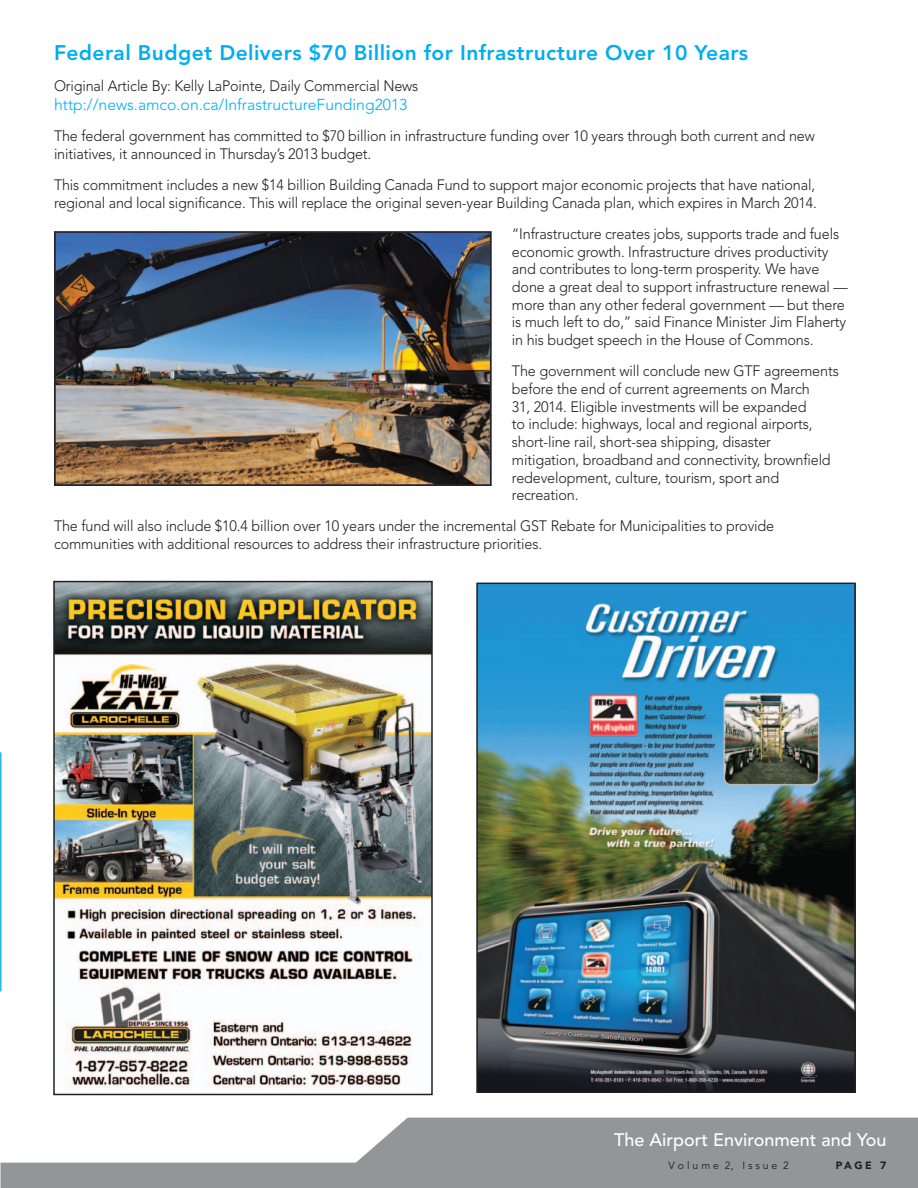
<style>
.page{position:relative;width:918px;height:1188px;background:#fff}
.page>*{position:absolute;margin:0;border:0;box-sizing:border-box;transform-origin:0 0}
.t1{font:800 21px "Avenir LT Std";letter-spacing:.02em;color:#00aeef}
.t2{font:500 18px "Avenir LT Std";color:#fff}
.t3{font:300 15.75px "Avenir LT Std";color:#00aeef}
.t4{font:300 15px/17.7px "Avenir LT Std";letter-spacing:-.01em;color:#231f20;scale:.96 1}
.t5{font:10.5px "Avenir LT Std";color:#231f20}
.t6{font:900 10.5px "Avenir LT Std";color:#231f20}
</style>
<div class="page">
<svg style="left:1px;top:1118px;width:917px;height:70px;fill:#939598"></svg>
<img style="left:57px;top:234px;width:432px;height:249px">
<div style="left:54px;top:231px;width:438px;height:255px;border:2px solid #25252e"></div>
<svg style="left:0;top:752px;width:2px;height:239px"></svg>
<img style="left:56px;top:584px;width:374px;height:505px">
<div style="left:53px;top:581px;width:380px;height:514px;border:2px solid #231f20"></div>
<img style="left:479px;top:586px;width:374px;height:504px">
<div style="left:476px;top:583px;width:380px;height:510px;border:2px solid #231f20"></div>
<h1 class="t1" style="left:54px;top:40px;width:696px">Federal Budget Delivers $70 Billion for Infrastructure Over 10 Years</h1>
<p class="t4" style="left:54px;top:77px;width:381px">Original Article By: Kelly LaPointe, Daily Commercial News</p>
<p class="t3" style="left:54px;top:95px;width:355px">http://news.amco.on.ca/InfrastructureFunding2013</p>
<p class="t4" style="left:54px;top:127px;width:794px">The federal government has committed to $70 billion in infrastructure funding over 10 years through both current and new initiatives, it announced in Thursday’s 2013 budget.</p>
<p class="t4" style="left:54px;top:176px;width:796px">This commitment includes a new $14 billion Building Canada Fund to support major economic projects that have national, regional and local significance. This will replace the original seven-year Building Canada plan, which expires in March 2014.</p>
<p class="t4" style="left:512px;top:225px;width:351px">“Infrastructure creates jobs, supports trade and fuels economic growth. Infrastructure drives productivity and contributes to long-term prosperity. We have done a great deal to support infrastructure renewal — more than any other federal government — but there is much left to do,” said Finance Minister Jim Flaherty in his budget speech in the House of Commons.</p>
<p class="t4" style="left:512px;top:362px;width:342px">The government will conclude new GTF agreements before the end of current agreements on March<br>31, 2014. Eligible investments will be expanded<br>to include: highways, local and regional airports, short-line rail, short-sea shipping, disaster mitigation, broadband and connectivity, brownfield redevelopment, culture, tourism, sport and recreation.</p>
<p class="t4" style="left:54px;top:517px;width:752px">The fund will also include $10.4 billion over 10 years under the incremental GST Rebate for Municipalities to provide communities with additional resources to address their infrastructure priorities.</p>
<p class="t2" style="left:614px;top:1129px;width:274px">The Airport Environment and You</p>
<p class="t5" style="left:669px;top:1159px;width:122px">V o l u m e 2, I s s u e 2</p>
<p class="t6" style="left:836px;top:1159px;width:52px">PAGE 7</p>
</div>
